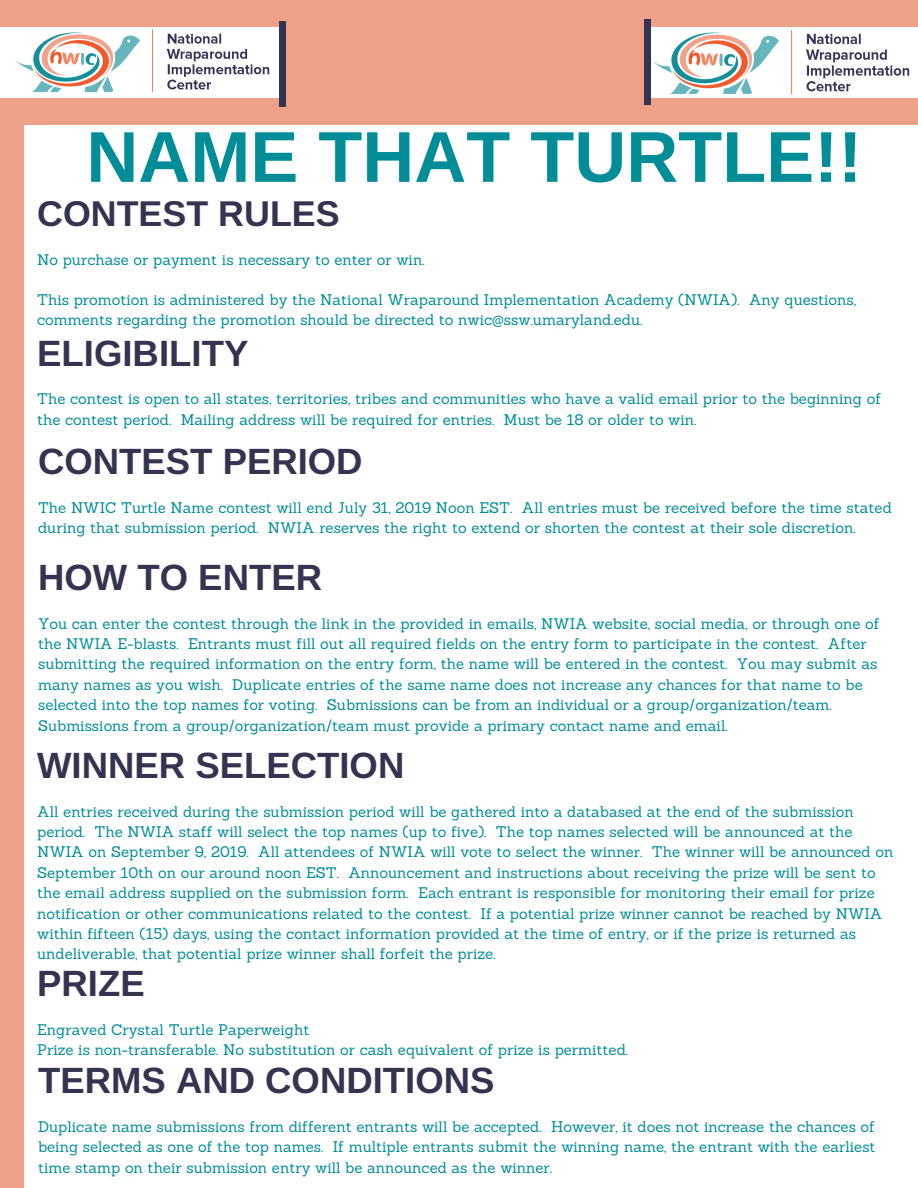
<style>
.page{position:relative;width:918px;height:1188px;background:#fff}
.page>*{position:absolute;margin:0;border:0;box-sizing:border-box;transform-origin:0 0}
.t1{font:700 72px "Arimo";color:#008d97}
.t2{font:700 36.6px "Arimo";color:#343450}
.t3{font:700 36.45px "Arimo";color:#343450}
.t4{font:700 35.85px "Arimo";color:#343450}
.t5{font:15px/20.4px "Sanchez";color:#008d97}
</style>
<div class="page">
<div style="left:0;top:0;width:24px;height:1188px;background:#efa089"></div>
<div style="left:2px;top:0;width:916px;height:125px;background:#efa089"></div>
<div style="left:646px;top:27px;width:272px;height:71px;background:#fff"></div>
<img style="left:653px;top:30px;width:257px;height:64px">
<div style="left:0;top:27px;width:283px;height:71px;background:#fff"></div>
<img style="left:15px;top:30px;width:255px;height:63px">
<div style="left:279px;top:21px;width:7px;height:85px;background:#343450"></div>
<div style="left:644px;top:19px;width:7px;height:85px;background:#343450"></div>
<h1 class="t1" style="left:86px;top:117px;width:777px">NAME THAT TURTLE!!</h1>
<h3 class="t4" style="left:37px;top:194px;width:304px">CONTEST RULES</h3>
<p class="t5" style="left:37px;top:250px;width:389px">No purchase or payment is necessary to enter or win.</p>
<p class="t5" style="left:37px;top:290px;width:821px;line-height:20px">This promotion is administered by the National Wraparound Implementation Academy (NWIA). Any questions, comments regarding the promotion should be directed to nwic@ssw.umaryland.edu.</p>
<h2 class="t2" style="left:37px;top:333px;width:213px">ELIGIBILITY</h2>
<p class="t5" style="left:37px;top:389px;width:845px">The contest is open to all states, territories, tribes and communities who have a valid email prior to the beginning of the contest period. Mailing address will be required for entries. Must be 18 or older to win.</p>
<h3 class="t3" style="left:38px;top:441px;width:326px">CONTEST PERIOD</h3>
<p class="t5" style="left:38px;top:497px;width:855px">The NWIC Turtle Name contest will end July 31, 2019 Noon EST. All entries must be received before the time stated during that submission period. NWIA reserves the right to extend or shorten the contest at their sole discretion.</p>
<h3 class="t3" style="left:38px;top:557px;width:286px">HOW TO ENTER</h3>
<p class="t5" style="left:38px;top:613px;width:843px">You can enter the contest through the link in the provided in emails, NWIA website, social media, or through one of the NWIA E-blasts. Entrants must fill out all required fields on the entry form to participate in the contest. After submitting the required information on the entry form, the name will be entered in the contest. You may submit as many names as you wish. Duplicate entries of the same name does not increase any chances for that name to be selected into the top names for voting. Submissions can be from an individual or a group/organization/team.<br>Submissions from a group/organization/team must provide a primary contact name and email.</p>
<h3 class="t3" style="left:37px;top:745px;width:369px">WINNER SELECTION</h3>
<p class="t5" style="left:37px;top:801px;width:858px">All entries received during the submission period will be gathered into a databased at the end of the submission period. The NWIA staff will select the top names (up to five). The top names selected will be announced at the NWIA on September 9, 2019. All attendees of NWIA will vote to select the winner. The winner will be announced on September 10th on our around noon EST. Announcement and instructions about receiving the prize will be sent to the email address supplied on the submission form. Each entrant is responsible for monitoring their email for prize notification or other communications related to the contest. If a potential prize winner cannot be reached by NWIA within fifteen (15) days, using the contact information provided at the time of entry, or if the prize is returned as undeliverable, that potential prize winner shall forfeit the prize.</p>
<h3 class="t3" style="left:37px;top:963px;width:109px">PRIZE</h3>
<p class="t5" style="left:37px;top:1019px;width:592px">Engraved Crystal Turtle Paperweight<br>Prize is non-transferable. No substitution or cash equivalent of prize is permitted.</p>
<h3 class="t3" style="left:38px;top:1060px;width:458px">TERMS AND CONDITIONS</h3>
<p class="t5" style="left:38px;top:1116px;width:839px;text-align:justify">Duplicate name submissions from different entrants will be accepted. However, it does not increase the chances of being selected as one of the top names. If multiple entrants submit the winning name, the entrant with the earliest time stamp on their submission entry will be announced as the winner.</p>
</div>
